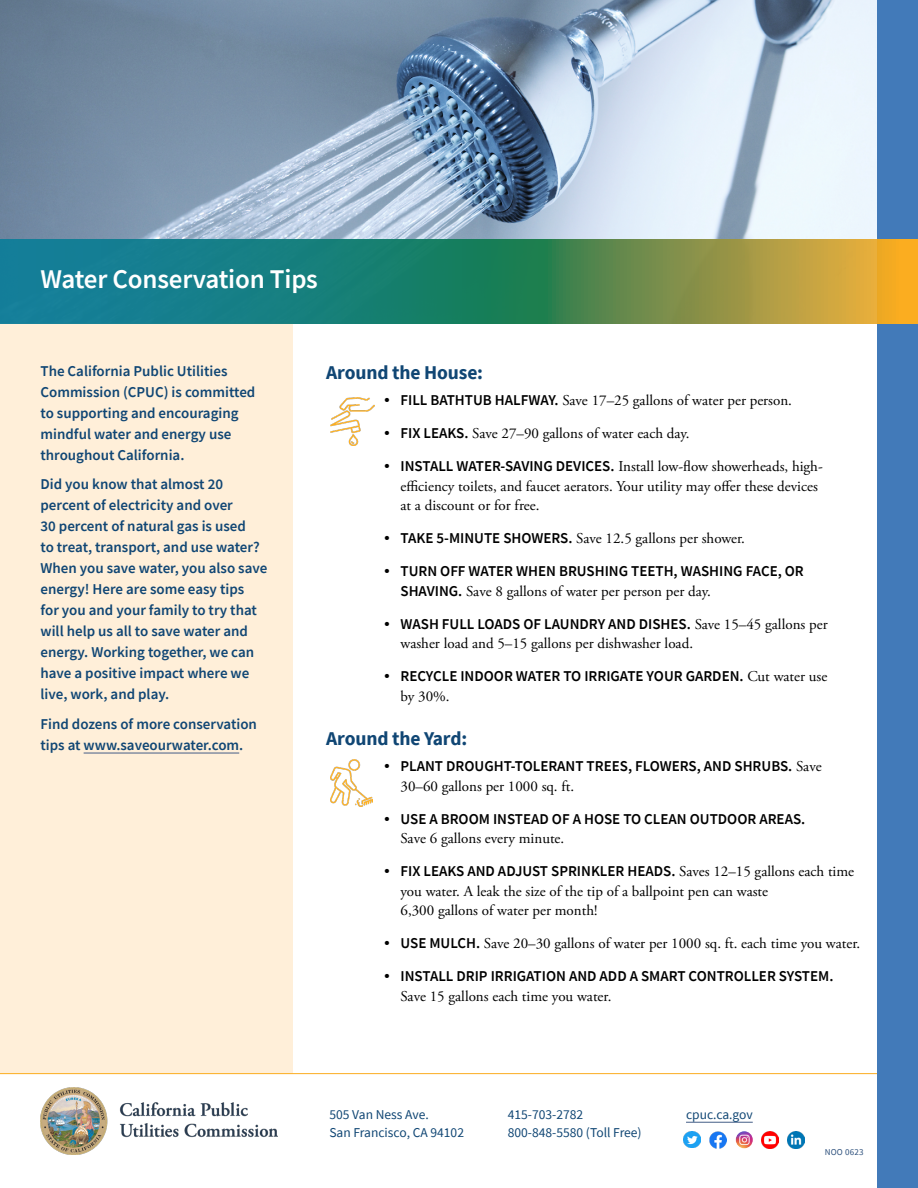
<style>
.page{position:relative;width:918px;height:1188px;background:#fff}
.page>*{position:absolute;margin:0;border:0;box-sizing:border-box;transform-origin:0 0}
.t1{font:600 27px "Source Sans Pro";letter-spacing:-.005em;color:#fff}
.Subhead1{font:700 19.5px "Source Sans Pro";letter-spacing:-.005em;color:#104674}
.body_copy_bullets{font:15px/19.5px "Adobe Garamond Pro";color:#000}
.sidebar_long{font:600 15px/21px "Source Sans Pro";color:#104674}
.body_copy_bullets-2{font:600 15px/19.5px "Source Sans Pro";color:#000}
.body_copy{font:13.5px/18px "Source Sans Pro";color:#104674}
.t2{font:9px "Source Sans Pro";letter-spacing:.02em;color:#2e517d}
.s1{font-family:"Source Sans Pro";font-weight:600}
.s2{font-family:"Adobe Garamond Pro";font-weight:400}
</style>
<div class="page">
<img style="left:0;top:0;width:878px;height:239px">
<div style="left:0;top:324px;width:292px;height:750px;background:#ffefd9"></div>
<hr style="left:0;top:1073px;width:918px;height:1px;background:#fbad20">
<hr style="left:686px;top:1122px;width:67px;height:1px;background:#445d86">
<img style="left:40px;top:1087px;width:237px;height:67px">
<img style="left:710px;top:1131px;width:17px;height:17px">
<img style="left:684px;top:1131px;width:17px;height:17px">
<img style="left:762px;top:1131px;width:16px;height:17px">
<img style="left:788px;top:1131px;width:16px;height:17px">
<img style="left:736px;top:1131px;width:17px;height:17px;border-radius:9px">
<div style="left:878px;top:0;width:40px;height:1188px;background:#427ab9"></div>
<div style="left:878px;top:239px;width:40px;height:85px;background:#fbad20"></div>
<hr style="left:84px;top:753px;width:155px;height:1px;background:#445d86">
<img style="left:331px;top:760px;width:42px;height:47px">
<img style="left:331px;top:398px;width:44px;height:48px">
<svg style="left:0;top:239px;width:885px;height:85px;background:#458767"></svg>
<h1 class="t1" style="left:40px;top:261px;width:279px">Water Conservation Tips</h1>
<p class="sidebar_long" style="left:40px;top:360px;width:216px">The California Public Utilities<br>Commission (CPUC) is committed to supporting and encouraging mindful water and energy use throughout California.</p>
<p class="sidebar_long" style="left:40px;top:474px;width:228px">Did you know that almost 20 percent of electricity and over<br>30 percent of natural gas is used<br>to treat, transport, and use water?<br>When you save water, you also save energy! Here are some easy tips<br>for you and your family to try that will help us all to save water and energy. Working together, we can have a positive impact where we live, work, and play.</p>
<p class="sidebar_long" style="left:40px;top:713px;width:218px">Find dozens of more conservation tips at www.saveourwater.com.</p>
<h1 class="Subhead1" style="left:326px;top:359px;width:158px">Around the House:</h1>
<p class="body_copy_bullets" style="left:384px;top:391px;width:409px">• <span class="s1">FILL BATHTUB HALFWAY.</span> Save 17–25 gallons of water per person.</p>
<p class="body_copy_bullets" style="left:384px;top:424px;width:307px">• <span class="s1">FIX LEAKS.</span> Save 27–90 gallons of water each day.</p>
<p class="body_copy_bullets" style="left:400px;top:457px;width:424px;text-indent:-16px">• <span class="s1">INSTALL WATER-SAVING DEVICES.</span> Install low-flow showerheads, high&shy;efficiency toilets, and faucet aerators. Your utility may offer these devices at a discount or for free.</p>
<p class="body_copy_bullets" style="left:384px;top:529px;width:362px">• <span class="s1">TAKE 5-MINUTE SHOWERS.</span> Save 12.5 gallons per shower.</p>
<p class="body_copy_bullets-2" style="left:400px;top:561px;width:405px;text-indent:-16px"><span class="s2">•</span> TURN OFF WATER WHEN BRUSHING TEETH, WASHING FACE, OR<br>SHAVING. <span class="s2">Save 8 gallons of water per person per day.</span></p>
<p class="body_copy_bullets" style="left:400px;top:615px;width:429px;text-indent:-16px">• <span class="s1">WASH FULL LOADS OF LAUNDRY AND DISHES.</span> Save 15–45 gallons per washer load and 5–15 gallons per dishwasher load.</p>
<p class="body_copy_bullets-2" style="left:400px;top:666px;width:428px;text-indent:-16px"><span class="s2">•</span> RECYCLE INDOOR WATER TO IRRIGATE YOUR GARDEN. <span class="s2">Cut water use by 30%.</span></p>
<h1 class="Subhead1" style="left:326px;top:725px;width:143px">Around the Yard:</h1>
<p class="body_copy_bullets-2" style="left:400px;top:756px;width:423px;text-indent:-16px"><span class="s2">•</span> PLANT DROUGHT-TOLERANT TREES, FLOWERS, AND SHRUBS. <span class="s2">Save<br>30–60 gallons per 1000 sq. ft.</span></p>
<p class="body_copy_bullets-2" style="left:400px;top:809px;width:406px;text-indent:-16px"><span class="s2">•</span> USE A BROOM INSTEAD OF A HOSE TO CLEAN OUTDOOR AREAS.<br><span class="s2">Save 6 gallons every minute.</span></p>
<p class="body_copy_bullets" style="left:400px;top:862px;width:455px;text-indent:-16px">• <span class="s1">FIX LEAKS AND ADJUST SPRINKLER HEADS.</span> Saves 12–15 gallons each time you water. A leak the size of the tip of a ballpoint pen can waste<br>6,300 gallons of water per month!</p>
<p class="body_copy_bullets" style="left:384px;top:934px;width:477px">• <span class="s1">USE MULCH.</span> Save 20–30 gallons of water per 1000 sq. ft. each time you water.</p>
<p class="body_copy_bullets-2" style="left:400px;top:966px;width:435px;text-indent:-16px"><span class="s2">•</span> INSTALL DRIP IRRIGATION AND ADD A SMART CONTROLLER SYSTEM.<br><span class="s2">Save 15 gallons each time you water.</span></p>
<p class="body_copy" style="left:329px;top:1106px;width:136px">505 Van Ness Ave.<br>San Francisco, CA 94102</p>
<p class="body_copy" style="left:508px;top:1106px;width:135px">415-703-2782<br>800-848-5580 (Toll Free)</p>
<p class="body_copy" style="left:686px;top:1106px;width:68px">cpuc.ca.gov</p>
<p class="t2" style="left:825px;top:1146px;width:40px">NOO 0623</p>
</div>
